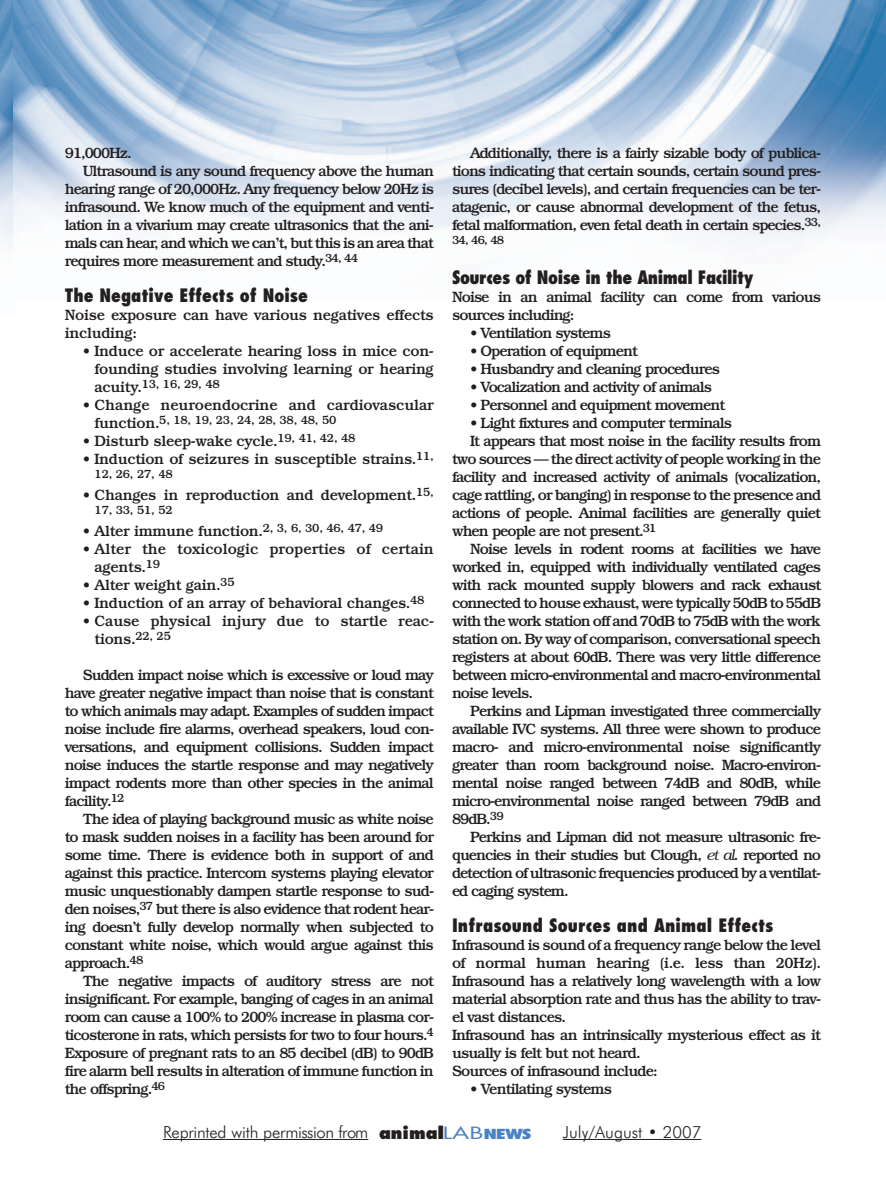
<style>
.page{position:relative;width:886px;height:1188px;background:#fff}
.page>*{position:absolute;margin:0;border:0;box-sizing:border-box;transform-origin:0 0}
.t1{font:800 condensed 18px "Futura";color:#231f20}
.t2{font:800 condensed 18px "Futura";letter-spacing:-.025em;color:#231f20}
.t3{font:300 16.65px "Futura";letter-spacing:-.015em;color:#231f20}
.t4{font:500 15px/18px "Bookman";letter-spacing:-.065em;color:#231f20;text-align:justify}
.t5{font:500 15px/18px "Bookman";letter-spacing:-.025em;color:#231f20}
.t6{font:500 15px/18px "Bookman";letter-spacing:-.005em;color:#231f20}
.t7{font:500 15px/18px "Bookman";letter-spacing:-.015em;color:#231f20}
.t8{font:500 15px "Bookman";letter-spacing:-.01em;color:#231f20}
.t9{font:500 12px "Bookman";letter-spacing:-.025em;color:#231f20}
.s1{font-size:15px}
.s2{font-weight:300;font-style:italic}
.s3{font-weight:800;font-size:16.5px}
.s4{font-weight:400;font-size:16.5px;color:#4b82c3}
.s5{font-weight:800;font-stretch:condensed;font-size:13.5px;color:#4b82c3}
</style>
<div class="page">
<img style="left:0;top:0;width:14px;height:242px">
<img style="left:14px;top:0;width:872px;height:243px">
<hr style="left:163px;top:1139px;width:122px;height:1px;background:#231f20">
<hr style="left:285px;top:1139px;width:62px;height:1px;background:#231f20">
<svg style="left:347px;top:1139px;width:21px;height:1px"></svg>
<hr style="left:563px;top:1139px;width:138px;height:1px;background:#231f20">
<p class="t4" style="left:65px;top:145px;width:68px">91,000Hz.</p>
<p class="t4" style="left:83px;top:163px;width:353px">Ultrasound is any sound frequency above the human</p>
<p class="t4" style="left:65px;top:181px;width:371px">hearing range of 20,000Hz. Any frequency below 20Hz is</p>
<p class="t4" style="left:65px;top:199px;width:371px">infrasound. We know much of the equipment and venti-</p>
<p class="t4" style="left:65px;top:217px;width:370px">lation in a vivarium may create ultrasonics that the ani-</p>
<p class="t4" style="left:65px;top:235px;width:371px">mals can hear, and which we can’t, but this is an area that</p>
<p class="t4" style="left:65px;top:253px;width:295px">requires more measurement and study.<sup>34,</sup> <sup>44</sup></p>
<p class="t1" style="left:65px;top:287px;width:245px">The Negative Effects of Noise</p>
<p class="t5" style="left:65px;top:307px;width:370px">Noise exposure can have various negatives effects including:</p>
<p class="t5" style="left:83px;top:343px;width:352px;text-align:right">• Induce or accelerate hearing loss in mice con&shy;founding studies involving learning or hearing</p>
<p class="t9" style="left:95px;top:379px;width:127px"><span class="s1">acuity.</span>13, 16, 29, 48</p>
<p class="t8" style="left:83px;top:399px;width:352px">• Change neuroendocrine and cardiovascular</p>
<p class="t9" style="left:95px;top:415px;width:243px"><span class="s1">function.</span>5, 18, 19, 23, 24, 28, 38, 48, 50</p>
<p class="t5" style="left:83px;top:433px;width:274px">• Disturb sleep-wake cycle.<sup>19,</sup> <sup>41,</sup> <sup>42,</sup> <sup>48</sup></p>
<p class="t5" style="left:83px;top:451px;width:353px">• Induction of seizures in susceptible strains.<sup>11,</sup></p>
<p class="t9" style="left:95px;top:469px;width:80px">12, 26, 27, 48</p>
<p class="t5" style="left:83px;top:487px;width:352px">• Changes in reproduction and development.<sup>15,</sup></p>
<p class="t9" style="left:95px;top:505px;width:80px">17, 33, 51, 52</p>
<p class="t5" style="left:83px;top:523px;width:302px">• Alter immune function.<sup>2,</sup> <sup>3,</sup> <sup>6,</sup> <sup>30,</sup> <sup>46,</sup> <sup>47,</sup> <sup>49</sup></p>
<p class="t6" style="left:95px;top:541px;width:341px;text-indent:-12px">• Alter the toxicologic properties of certain agents.<sup>19</sup></p>
<p class="t5" style="left:83px;top:577px;width:153px">• Alter weight gain.<sup>35</sup></p>
<p class="t5" style="left:83px;top:595px;width:343px">• Induction of an array of behavioral changes.<sup>48</sup></p>
<p class="t7" style="left:95px;top:613px;width:341px;text-indent:-12px">• Cause physical injury due to startle reac&shy;tions.<sup>22,</sup> <sup>25</sup></p>
<p class="t4" style="left:65px;top:667px;width:371px;text-indent:18px">Sudden impact noise which is excessive or loud may have greater negative impact than noise that is constant to which animals may adapt. Examples of sudden impact noise include fire alarms, overhead speakers, loud con&shy;versations, and equipment collisions. Sudden impact noise induces the startle response and may negatively impact rodents more than other species in the animal facility.<sup>12</sup></p>
<p class="t4" style="left:65px;top:811px;width:371px;text-indent:18px">The idea of playing background music as white noise to mask sudden noises in a facility has been around for some time. There is evidence both in support of and against this practice. Intercom systems playing elevator music unquestionably dampen startle response to sud&shy;den noises,<sup>37</sup> but there is also evidence that rodent hear&shy;ing doesn’t fully develop normally when subjected to constant white noise, which would argue against this approach.<sup>48</sup></p>
<p class="t4" style="left:65px;top:973px;width:371px;text-indent:18px">The negative impacts of auditory stress are not insignificant. For example, banging of cages in an animal room can cause a 100% to 200% increase in plasma cor&shy;ticosterone in rats, which persists for two to four hours.<sup>4<br></sup>Exposure of pregnant rats to an 85 decibel (dB) to 90dB fire alarm bell results in alteration of immune function in the offspring.<sup>46</sup></p>
<p class="t4" style="left:452px;top:145px;width:371px;text-indent:18px">Additionally, there is a fairly sizable body of publica&shy;tions indicating that certain sounds, certain sound pres&shy;sures (decibel levels), and certain frequencies can be ter&shy;atagenic, or cause abnormal development of the fetus, fetal malformation, even fetal death in certain species.<sup>33,</sup></p>
<p class="t9" style="left:452px;top:235px;width:54px">34, 46, 48</p>
<p class="t2" style="left:452px;top:269px;width:303px">Sources of Noise in the Animal Facility</p>
<p class="t4" style="left:452px;top:289px;width:371px">Noise in an animal facility can come from various sources including:</p>
<p class="t4" style="left:470px;top:325px;width:143px">• Ventilation systems</p>
<p class="t4" style="left:470px;top:343px;width:169px">• Operation of equipment</p>
<p class="t4" style="left:470px;top:361px;width:252px">• Husbandry and cleaning procedures</p>
<p class="t4" style="left:470px;top:379px;width:244px">• Vocalization and activity of animals</p>
<p class="t4" style="left:470px;top:397px;width:257px">• Personnel and equipment movement</p>
<p class="t4" style="left:470px;top:415px;width:264px">• Light fixtures and computer terminals</p>
<p class="t4" style="left:470px;top:433px;width:353px">It appears that most noise in the facility results from</p>
<p class="t4" style="left:452px;top:451px;width:371px">two sources — the direct activity of people working in the</p>
<p class="t4" style="left:452px;top:469px;width:370px">facility and increased activity of animals (vocalization,</p>
<p class="t4" style="left:452px;top:487px;width:371px">cage rattling, or banging) in response to the presence and</p>
<p class="t4" style="left:452px;top:505px;width:370px">actions of people. Animal facilities are generally quiet</p>
<p class="t4" style="left:452px;top:523px;width:206px">when people are not present.<sup>31</sup></p>
<p class="t4" style="left:470px;top:541px;width:352px">Noise levels in rodent rooms at facilities we have</p>
<p class="t4" style="left:452px;top:559px;width:370px">worked in, equipped with individually ventilated cages</p>
<p class="t4" style="left:452px;top:577px;width:371px">with rack mounted supply blowers and rack exhaust</p>
<p class="t4" style="left:452px;top:595px;width:371px">connected to house exhaust, were typically 50dB to 55dB</p>
<p class="t4" style="left:452px;top:613px;width:371px">with the work station off and 70dB to 75dB with the work</p>
<p class="t4" style="left:452px;top:631px;width:371px">station on. By way of comparison, conversational speech</p>
<p class="t4" style="left:452px;top:649px;width:371px">registers at about 60dB. There was very little difference</p>
<p class="t4" style="left:452px;top:667px;width:371px">between micro-environmental and macro-environmental</p>
<p class="t4" style="left:452px;top:685px;width:82px">noise levels.</p>
<p class="t4" style="left:470px;top:703px;width:352px">Perkins and Lipman investigated three commercially</p>
<p class="t4" style="left:452px;top:721px;width:370px">available IVC systems. All three were shown to produce</p>
<p class="t4" style="left:452px;top:739px;width:370px">macro- and micro-environmental noise significantly</p>
<p class="t4" style="left:452px;top:757px;width:371px">greater than room background noise. Macro-environ-</p>
<p class="t4" style="left:452px;top:775px;width:371px">mental noise ranged between 74dB and 80dB, while</p>
<p class="t4" style="left:452px;top:793px;width:371px">micro-environmental noise ranged between 79dB and</p>
<p class="t4" style="left:452px;top:811px;width:53px">89dB.<sup>39</sup></p>
<p class="t4" style="left:470px;top:829px;width:353px">Perkins and Lipman did not measure ultrasonic fre-</p>
<p class="t4" style="left:452px;top:847px;width:370px">quencies in their studies but Clough, <span class="s2">et al</span>. reported no</p>
<p class="t4" style="left:452px;top:865px;width:371px">detection of ultrasonic frequencies produced by a ventilat-</p>
<p class="t4" style="left:452px;top:883px;width:118px">ed caging system.</p>
<p class="t1" style="left:452px;top:917px;width:323px">Infrasound Sources and Animal Effects</p>
<p class="t4" style="left:452px;top:937px;width:371px;text-align:left">Infrasound is sound of a frequency range below the level of normal human hearing (i.e. less than 20Hz).<br>Infrasound has a relatively long wavelength with a low material absorption rate and thus has the ability to trav&shy;el vast distances.<br>Infrasound has an intrinsically mysterious effect as it usually is felt but not heard.<br>Sources of infrasound include:</p>
<p class="t4" style="left:470px;top:1081px;width:144px">• Ventilating systems</p>
<p class="t3" style="left:163px;top:1124px;width:370px">Reprinted with permission from <span class="s3">animal</span><span class="s4">LAB</span><span class="s5">NEWS</span></p>
<p class="t3" style="left:563px;top:1124px;width:140px">July/August • 2007</p>
</div>
